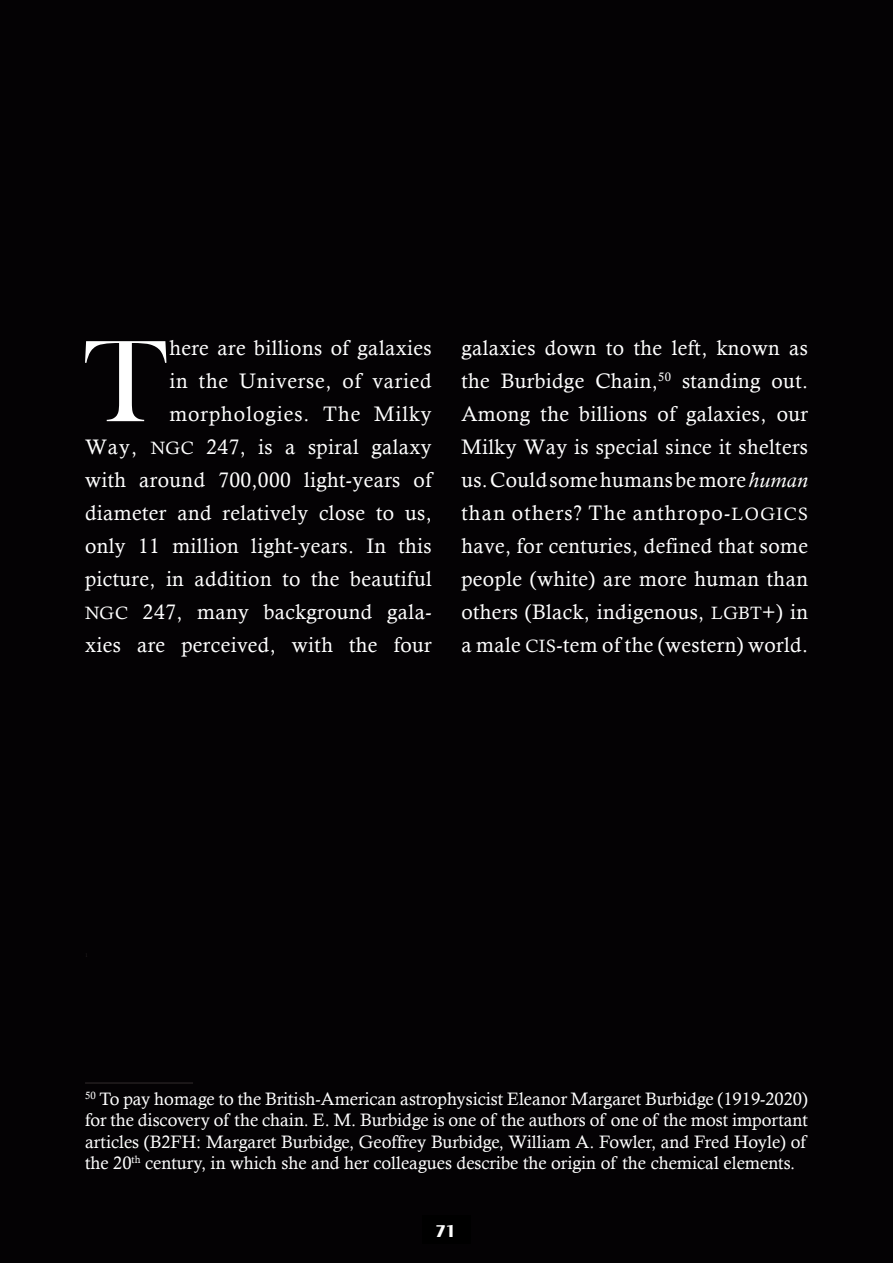
<style>
.page{position:relative;width:893px;height:1263px;background:#040204}
.page>*{position:absolute;margin:0;border:0;box-sizing:border-box;transform-origin:0 0}
.t1{font:120px "Bask Old Face";color:#fff}
.t2{font:21px/33px "Calisto";letter-spacing:.02em;color:#fff;text-align:right}
.t3{font:18px/21.6px "Calisto";color:#fff;text-align:justify}
.t4{font:700 18px "Exotic 350 BT";color:#fff}
.s1{font-size:17.85px}
.s2{font-style:italic}
</style>
<div class="page">
<hr style="left:85px;top:1082px;width:108px;height:2px;background:#231f20">
<div style="left:422px;top:1215px;width:49px;height:29px;background:#000"></div>
<p class="t2" style="left:85px;top:331px;width:348px">here are billions of galaxies<br>in the Universe, of varied morphologies. The Milky<br>Way, <span class="s1">NGC</span> 247, is a spiral galaxy with around 700,000 light-years of diameter and relatively close to us, only 11 million light-years. In this picture, in addition to the beautiful<br><span class="s1">NGC</span> 247, many background gala&shy;xies are perceived, with the four</p>
<p class="t2" style="left:461px;top:331px;width:348px;text-align:left">galaxies down to the left, known as the Burbidge Chain,<sup>50</sup> standing out.</p>
<p class="t1" style="left:85px;top:315px;width:84px">T</p>
<p class="t2" style="left:461px;top:397px;width:348px;text-align:justify">Among the billions of galaxies, our Milky Way is special since it shelters us. Could some humans be more <span class="s2">human </span>than others? The anthropo-<span class="s1">LOGICS </span>have, for centuries, defined that some people (white) are more human than others (Black, indigenous, <span class="s1">LGBT</span>+) in a male <span class="s1">CIS</span>-tem of the (western) world.</p>
<p class="t3" style="left:85px;top:1087px;width:724px"><sup>50</sup> To pay homage to the British-American astrophysicist Eleanor Margaret Burbidge (1919-2020) for the discovery of the chain. E. M. Burbidge is one of the authors of one of the most important articles (B2FH: Margaret Burbidge, Geoffrey Burbidge, William A. Fowler, and Fred Hoyle) of the 20<sup>th</sup> century, in which she and her colleagues describe the origin of the chemical elements.</p>
<p class="t4" style="left:436px;top:1217px;width:22px">71</p>
<p class="t4" style="left:436px;top:1220px;width:22px">71</p>
</div>
